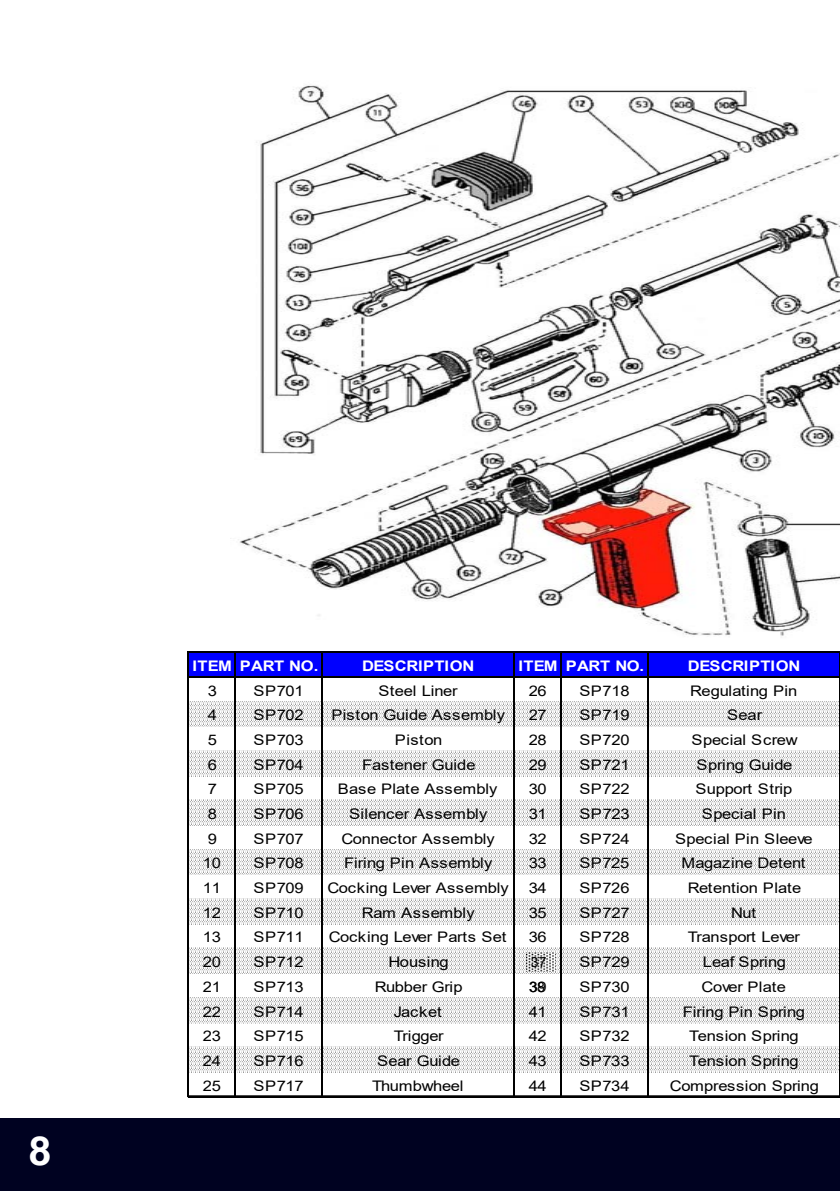
<style>
.page{position:relative;width:840px;height:1191px;background:#fff}
.page>*{position:absolute;margin:0;border:0;box-sizing:border-box;transform-origin:0 0}
.t1{font:700 40px "Helvetica";color:#fff}
.t2{font:14.6px "Arial";letter-spacing:-.01em;color:#000;scale:1.13 1}
.t3{font:14.6px "Arial";letter-spacing:.02em;color:#000;scale:1.13 1}
.t4{font:700 14.6px "Arial";letter-spacing:-.01em;color:#fff;scale:1.13 1}
.t5{font:14.6px "Arial";letter-spacing:.01em;color:#000;scale:1.13 1}
.t6{font:700 14.6px "Arial";letter-spacing:-.03em;color:#fff;scale:1.13 1}
.t7{font:14px/24.6px "Arial";color:#000}
</style>
<div class="page">
<div style="left:0;top:1118px;width:839px;height:73px;background:#000221"></div>
<img style="left:238px;top:85px;width:601px;height:551px">
<div style="left:189px;top:653px;width:650px;height:24px;background:#00f"></div>
<svg style="left:189px;top:701px;width:649px;height:26px"></svg>
<svg style="left:189px;top:750px;width:649px;height:26px"></svg>
<svg style="left:189px;top:800px;width:649px;height:25px"></svg>
<svg style="left:189px;top:849px;width:649px;height:26px"></svg>
<svg style="left:189px;top:898px;width:649px;height:26px"></svg>
<svg style="left:189px;top:948px;width:649px;height:25px"></svg>
<svg style="left:189px;top:997px;width:649px;height:26px"></svg>
<svg style="left:189px;top:1046px;width:649px;height:26px"></svg>
<hr style="left:189px;top:652px;width:650px;height:1px;background:#000">
<hr style="left:189px;top:676px;width:650px;height:1px;background:#000">
<hr style="left:187px;top:652px;width:2px;height:445px;background:#000">
<hr style="left:234px;top:653px;width:2px;height:444px;background:#000">
<hr style="left:321px;top:653px;width:1px;height:444px;background:#000">
<hr style="left:513px;top:653px;width:1px;height:444px;background:#000">
<hr style="left:560px;top:653px;width:1px;height:444px;background:#000">
<hr style="left:646px;top:653px;width:2px;height:444px;background:#000">
<hr style="left:838px;top:653px;width:1px;height:444px;background:#000">
<hr style="left:188px;top:1095px;width:651px;height:1px;background:#000">
<hr style="left:189px;top:1096px;width:650px;height:1px;background:#000">
<svg style="left:526px;top:952px;width:29px;height:19px"></svg>
<p class="t1" style="left:29px;top:1126px;width:24px">8</p>
<p class="t4" style="left:192px;top:655px;width:113px">ITEM PART NO.</p>
<p class="t4" style="left:362px;top:655px;width:101px">DESCRIPTION</p>
<p class="t6" style="left:518px;top:655px;width:113px">ITEM PART NO.</p>
<p class="t4" style="left:687px;top:655px;width:101px">DESCRIPTION</p>
<p class="t2" style="left:208px;top:680px;width:10px">3</p>
<p class="t2" style="left:253px;top:680px;width:46px">SP701</p>
<p class="t2" style="left:378px;top:680px;width:72px">Steel Liner</p>
<p class="t2" style="left:528px;top:680px;width:17px">26</p>
<p class="t2" style="left:579px;top:680px;width:46px">SP718</p>
<p class="t2" style="left:689px;top:680px;width:96px">Regulating Pin</p>
<p class="t2" style="left:208px;top:705px;width:10px">4</p>
<p class="t2" style="left:253px;top:705px;width:46px">SP702</p>
<p class="t5" style="left:331px;top:705px;width:155px">Piston Guide Assembly</p>
<p class="t2" style="left:528px;top:705px;width:17px">27</p>
<p class="t2" style="left:579px;top:705px;width:46px">SP719</p>
<p class="t2" style="left:726px;top:705px;width:32px">Sear</p>
<p class="t2" style="left:208px;top:729px;width:10px">5</p>
<p class="t2" style="left:253px;top:729px;width:46px">SP703</p>
<p class="t2" style="left:395px;top:729px;width:43px">Piston</p>
<p class="t2" style="left:528px;top:729px;width:17px">28</p>
<p class="t2" style="left:579px;top:729px;width:46px">SP720</p>
<p class="t2" style="left:691px;top:729px;width:95px">Special Screw</p>
<p class="t2" style="left:208px;top:754px;width:10px">6</p>
<p class="t2" style="left:253px;top:754px;width:46px">SP704</p>
<p class="t2" style="left:362px;top:754px;width:102px">Fastener Guide</p>
<p class="t2" style="left:528px;top:754px;width:17px">29</p>
<p class="t2" style="left:579px;top:754px;width:46px">SP721</p>
<p class="t2" style="left:696px;top:754px;width:86px">Spring Guide</p>
<p class="t2" style="left:208px;top:779px;width:10px">7</p>
<p class="t2" style="left:253px;top:779px;width:46px">SP705</p>
<p class="t3" style="left:337px;top:779px;width:143px">Base Plate Assembly</p>
<p class="t2" style="left:528px;top:779px;width:17px">30</p>
<p class="t2" style="left:579px;top:779px;width:46px">SP722</p>
<p class="t2" style="left:695px;top:779px;width:87px">Support Strip</p>
<p class="t2" style="left:208px;top:804px;width:10px">8</p>
<p class="t2" style="left:253px;top:804px;width:46px">SP706</p>
<p class="t3" style="left:349px;top:804px;width:124px">Silencer Assembly</p>
<p class="t2" style="left:528px;top:804px;width:17px">31</p>
<p class="t2" style="left:579px;top:804px;width:46px">SP723</p>
<p class="t5" style="left:701px;top:804px;width:76px">Special Pin</p>
<p class="t2" style="left:208px;top:828px;width:10px">9</p>
<p class="t2" style="left:253px;top:828px;width:46px">SP707</p>
<p class="t2" style="left:341px;top:828px;width:137px">Connector Assembly</p>
<p class="t2" style="left:528px;top:828px;width:17px">32</p>
<p class="t2" style="left:579px;top:828px;width:46px">SP724</p>
<p class="t2" style="left:674px;top:828px;width:123px">Special Pin Sleeve</p>
<p class="t2" style="left:203px;top:853px;width:17px">10</p>
<p class="t2" style="left:253px;top:853px;width:46px">SP708</p>
<p class="t3" style="left:344px;top:853px;width:132px">Firing Pin Assembly</p>
<p class="t2" style="left:528px;top:853px;width:17px">33</p>
<p class="t2" style="left:579px;top:853px;width:46px">SP725</p>
<p class="t2" style="left:681px;top:853px;width:111px">Magazine Detent</p>
<p class="t2" style="left:203px;top:878px;width:17px">11</p>
<p class="t2" style="left:253px;top:878px;width:46px">SP709</p>
<p class="t2" style="left:327px;top:878px;width:162px">Cocking Lever Assembly</p>
<p class="t2" style="left:528px;top:878px;width:17px">34</p>
<p class="t2" style="left:579px;top:878px;width:46px">SP726</p>
<p class="t2" style="left:687px;top:878px;width:102px">Retention Plate</p>
<p class="t2" style="left:203px;top:902px;width:17px">12</p>
<p class="t2" style="left:253px;top:902px;width:46px">SP710</p>
<p class="t3" style="left:362px;top:902px;width:101px">Ram Assembly</p>
<p class="t2" style="left:528px;top:902px;width:17px">35</p>
<p class="t2" style="left:579px;top:902px;width:46px">SP727</p>
<p class="t2" style="left:730px;top:902px;width:23px">Nut</p>
<p class="t2" style="left:203px;top:927px;width:17px">13</p>
<p class="t2" style="left:253px;top:927px;width:46px">SP711</p>
<p class="t2" style="left:328px;top:927px;width:159px">Cocking Lever Parts Set</p>
<p class="t2" style="left:528px;top:927px;width:17px">36</p>
<p class="t2" style="left:579px;top:927px;width:46px">SP728</p>
<p class="t2" style="left:687px;top:927px;width:101px">Transport Lever</p>
<p class="t2" style="left:203px;top:952px;width:17px">20</p>
<p class="t2" style="left:253px;top:952px;width:46px">SP712</p>
<p class="t2" style="left:388px;top:952px;width:55px">Housing</p>
<p class="t2" style="left:528px;top:952px;width:17px">38</p>
<p class="t2" style="left:579px;top:952px;width:46px">SP729</p>
<p class="t2" style="left:702px;top:952px;width:75px">Leaf Spring</p>
<p class="t2" style="left:203px;top:976px;width:17px">21</p>
<p class="t2" style="left:253px;top:976px;width:46px">SP713</p>
<p class="t2" style="left:374px;top:976px;width:79px">Rubber Grip</p>
<p class="t2" style="left:528px;top:976px;width:17px">39</p>
<p class="t2" style="left:579px;top:976px;width:46px">SP730</p>
<p class="t2" style="left:701px;top:976px;width:76px">Cover Plate</p>
<p class="t2" style="left:203px;top:1001px;width:17px">22</p>
<p class="t2" style="left:253px;top:1001px;width:46px">SP714</p>
<p class="t2" style="left:393px;top:1001px;width:44px">Jacket</p>
<p class="t2" style="left:528px;top:1001px;width:17px">41</p>
<p class="t2" style="left:579px;top:1001px;width:46px">SP731</p>
<p class="t2" style="left:682px;top:1001px;width:110px">Firing Pin Spring</p>
<p class="t2" style="left:203px;top:1026px;width:17px">23</p>
<p class="t2" style="left:253px;top:1026px;width:46px">SP715</p>
<p class="t2" style="left:393px;top:1026px;width:46px">Trigger</p>
<p class="t2" style="left:528px;top:1026px;width:17px">42</p>
<p class="t2" style="left:579px;top:1026px;width:46px">SP732</p>
<p class="t2" style="left:688px;top:1026px;width:98px">Tension Spring</p>
<p class="t2" style="left:203px;top:1050px;width:17px">24</p>
<p class="t2" style="left:253px;top:1050px;width:46px">SP716</p>
<p class="t2" style="left:377px;top:1050px;width:75px">Sear Guide</p>
<p class="t2" style="left:528px;top:1050px;width:17px">43</p>
<p class="t2" style="left:579px;top:1050px;width:46px">SP733</p>
<p class="t2" style="left:688px;top:1050px;width:98px">Tension Spring</p>
<p class="t2" style="left:203px;top:1075px;width:17px">25</p>
<p class="t2" style="left:253px;top:1075px;width:46px">SP717</p>
<p class="t2" style="left:372px;top:1075px;width:82px">Thumbwheel</p>
<p class="t2" style="left:528px;top:1075px;width:17px">44</p>
<p class="t2" style="left:579px;top:1075px;width:46px">SP734</p>
<p class="t2" style="left:669px;top:1075px;width:133px">Compression Spring</p>
<p class="t7" style="left:529px;top:950px;width:19px">37<br>38</p>
</div>
